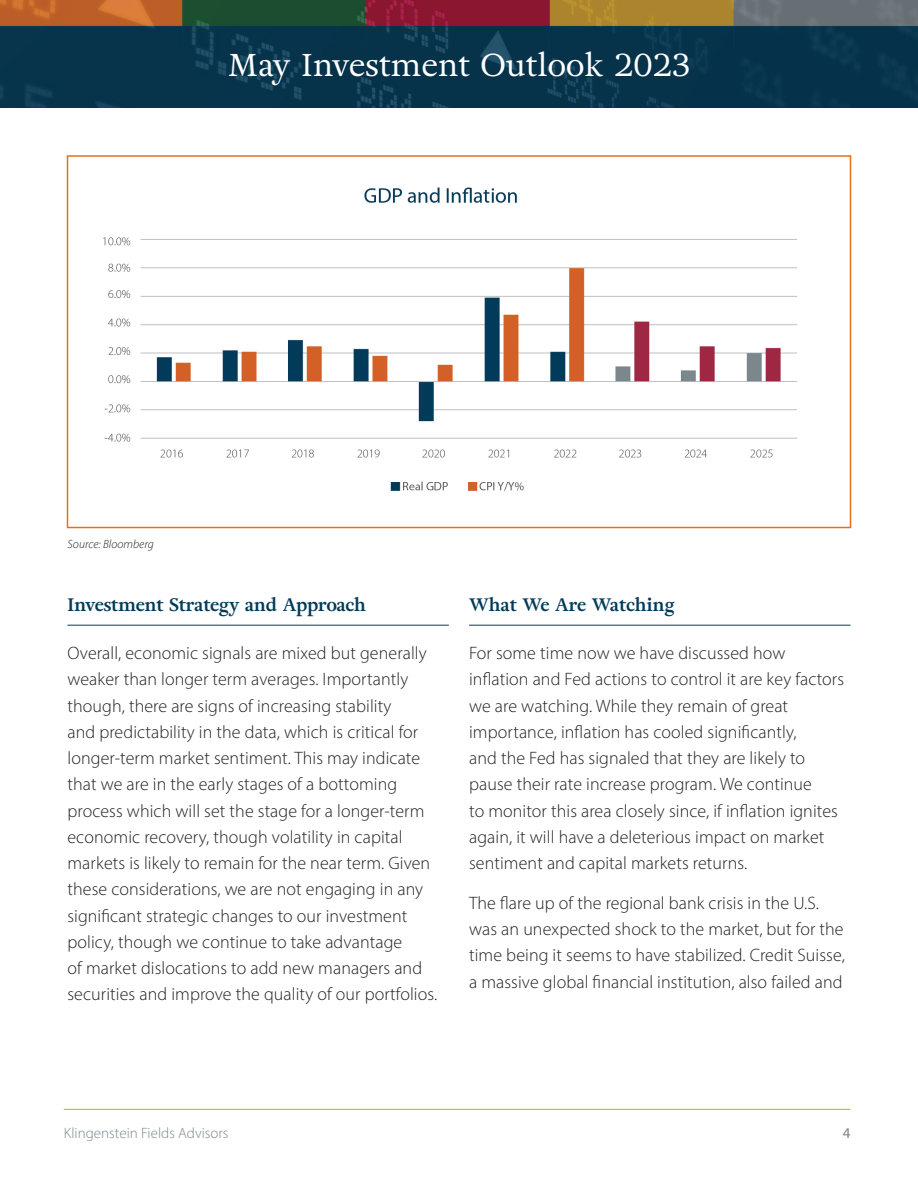
<style>
.page{position:relative;width:918px;height:1188px;background:#fff}
.page>*{position:absolute;margin:0;border:0;box-sizing:border-box;transform-origin:0 0}
.t1{font:31.5px "Adriane Text";color:#fff}
.t2{font:300 18px/26.2px "Myriad Pro";letter-spacing:.005em;color:#231f20}
.t3{font:700 18px "Adriane Text";color:#023b5a}
.t4{font:300 15px "Myriad Pro";color:#7b868d}
.t5{font:15px "Myriad Pro";color:#7b868d}
.t6{font:italic 300 12px "Myriad Pro";letter-spacing:.005em;color:#231f20}
</style>
<div class="page">
<hr style="left:64px;top:1109px;width:787px;height:1px;background:#d2a028">
<img style="left:0;top:0;width:918px;height:108px">
<img style="left:103px;top:187px;width:694px;height:304px">
<div style="left:67px;top:155px;width:784px;height:373px;border:2px solid #e4701e"></div>
<hr style="left:68px;top:625px;width:381px;height:1px;background:#023b5a">
<hr style="left:469px;top:625px;width:381px;height:1px;background:#023b5a">
<h1 class="t1" style="left:228px;top:43px;width:464px">May Investment Outlook 2023</h1>
<p class="t6" style="left:68px;top:537px;width:88px">Source: Bloomberg</p>
<p class="t3" style="left:68px;top:593px;width:300px">Investment Strategy and Approach</p>
<p class="t2" style="left:68px;top:640px;width:371px">Overall, economic signals are mixed but generally weaker than longer term averages. Importantly though, there are signs of increasing stability<br>and predictability in the data, which is critical for longer-term market sentiment. This may indicate that we are in the early stages of a bottoming process which will set the stage for a longer-term economic recovery, though volatility in capital markets is likely to remain for the near term. Given these considerations, we are not engaging in any significant strategic changes to our investment policy, though we continue to take advantage<br>of market dislocations to add new managers and securities and improve the quality of our portfolios.</p>
<p class="t3" style="left:469px;top:593px;width:207px">What We Are Watching</p>
<p class="t2" style="left:469px;top:640px;width:376px">For some time now we have discussed how inflation and Fed actions to control it are key factors we are watching. While they remain of great importance, inflation has cooled significantly,<br>and the Fed has signaled that they are likely to pause their rate increase program. We continue<br>to monitor this area closely since, if inflation ignites again, it will have a deleterious impact on market sentiment and capital markets returns.</p>
<p class="t2" style="left:469px;top:890px;width:377px">The flare up of the regional bank crisis in the U.S. was an unexpected shock to the market, but for the time being it seems to have stabilized. Credit Suisse, a massive global financial institution, also failed and</p>
<p class="t4" style="left:64px;top:1124px;width:166px">Klingenstein Fields Advisors</p>
<p class="t5" style="left:843px;top:1124px;width:9px">4</p>
</div>
